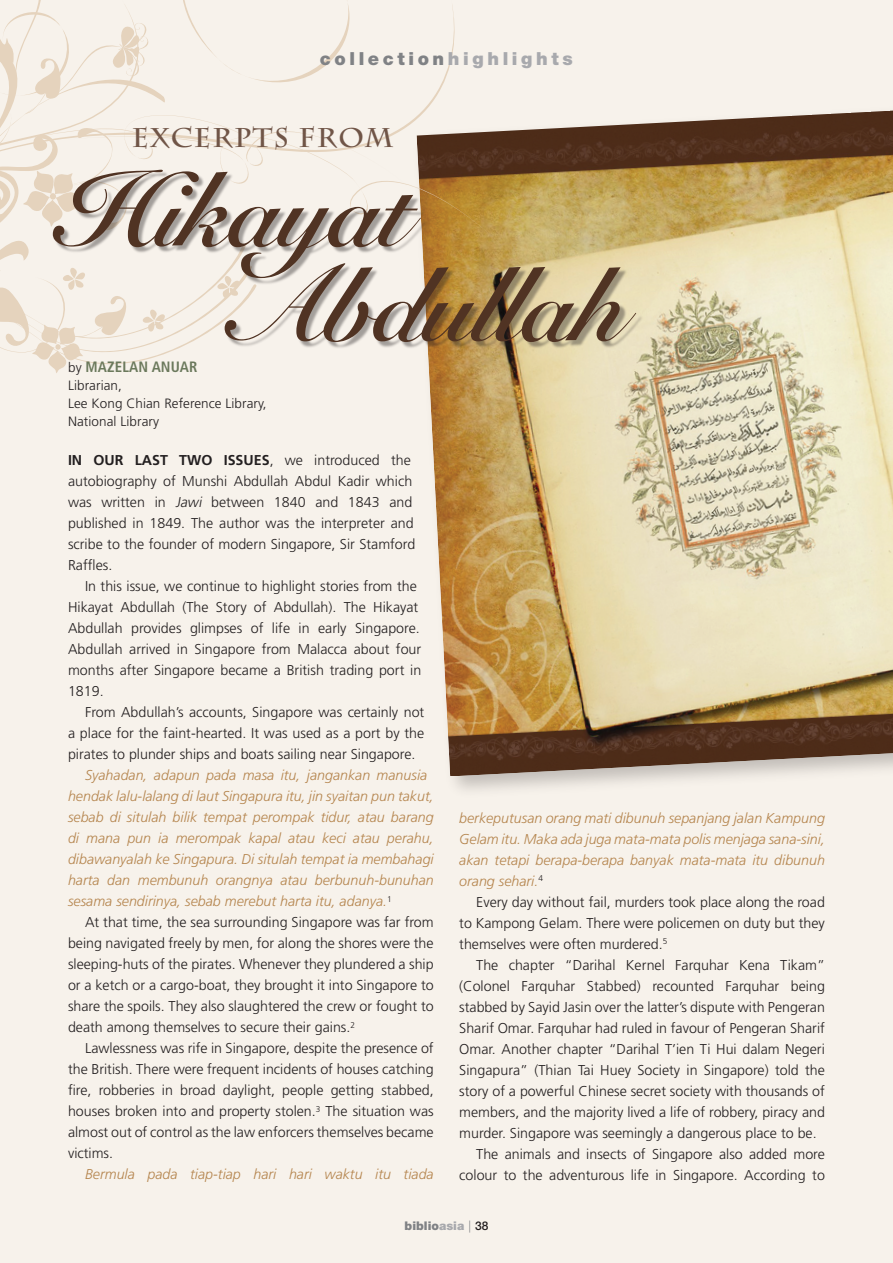
<style>
.page{position:relative;width:893px;height:1263px;background:#f7f2eb}
.page>*{position:absolute;margin:0;border:0;box-sizing:border-box;transform-origin:0 0}
.t1{font:700 105px "Snell Roundhand";letter-spacing:-.025em;color:#503323}
.t2{font:700 27px "Charlemagne Std";letter-spacing:.05em;color:#705547}
.t3{font:900 18px "Helvetica Neue";letter-spacing:.2em;color:#808285}
.t4{font:700 condensed 15px "Frutiger";letter-spacing:.01em;color:#6b795c}
.t5{font:300 14.25px/21px "Frutiger";color:#231f20;text-align:justify}
.t6{font:italic 300 14.25px/21px "Frutiger";color:#b5854e}
.t7{font:300 13.5px/18px "Frutiger";letter-spacing:.005em;color:#231f20}
.t8{font:900 12px "Helvetica Neue";color:#808285}
.s1{color:#a8a9ad}
.s2{font-weight:300;font-stretch:normal;font-size:13.5px;color:#231f20}
.s3{font-weight:700}
.s4{font-style:italic}
.s5{font-weight:300}
.s6{font-weight:500;color:#231f20}
</style>
<div class="page">
<div style="left:411px;top:82px;width:482px;height:719px;background:#231f20;opacity:.25"></div>
<img style="left:417px;top:110px;width:476px;height:666px">
<svg style="left:412px;top:5px;width:124px;height:355px"></svg>
<svg style="left:0;top:0;width:412px;height:402px"></svg>
<svg style="left:66px;top:129px;width:459px;height:136px"></svg>
<div style="left:53px;top:171px;width:375px;height:114px;background:#231f20;opacity:.4"></div>
<div style="left:226px;top:265px;width:417px;height:84px;background:#231f20;opacity:.4"></div>
<p class="t3" style="left:320px;top:48px;width:254px">collection<span class="s1">highlights</span></p>
<h2 class="t2" style="left:132px;top:122px;width:263px">Excerpts from</h2>
<h1 class="t1" style="left:60px;top:147px;width:351px">Hikayat</h1>
<h1 class="t1" style="left:236px;top:242px;width:389px">Abdullah</h1>
<p class="t4" style="left:68px;top:358px;width:131px"><span class="s2">by</span> MAZELAN ANUAR</p>
<p class="t7" style="left:68px;top:376px;width:200px">Librarian,<br>Lee Kong Chian Reference Library,<br>National Library</p>
<p class="t5" style="left:68px;top:450px;width:349px;text-align:left"><span class="s3">IN OUR LAST TWO ISSUES</span>, we introduced the autobiography of Munshi Abdullah Abdul Kadir which was written in <span class="s4">Jawi</span> between 1840 and 1843 and published in 1849. The author was the interpreter and scribe to the founder of modern Singapore, Sir Stamford Raffles.</p>
<p class="t5" style="left:68px;top:576px;width:355px;text-align:left;text-indent:17px">In this issue, we continue to highlight stories from the Hikayat Abdullah (The Story of Abdullah). The Hikayat Abdullah provides glimpses of life in early Singapore.<br>Abdullah arrived in Singapore from Malacca about four months after Singapore became a British trading port in 1819.</p>
<p class="t5" style="left:68px;top:702px;width:358px;text-indent:17px">From Abdullah’s accounts, Singapore was certainly not a place for the faint-hearted. It was used as a port by the pirates to plunder ships and boats sailing near Singapore.</p>
<p class="t6" style="left:68px;top:765px;width:367px;text-indent:17px">Syahadan, adapun pada masa itu, jangankan manusia hendak lalu-lalang di laut Singapura itu, jin syaitan pun takut, sebab di situlah bilik tempat perompak tidur, atau barang di mana pun ia merompak kapal atau keci atau perahu, dibawanyalah ke Singapura. Di situlah tempat ia membahagi harta dan membunuh orangnya atau berbunuh-bunuhan sesama sendirinya, sebab merebut harta itu, adanya.<sup>1</sup></p>
<p class="t5" style="left:68px;top:912px;width:367px;text-indent:17px">At that time, the sea surrounding Singapore was far from being navigated freely by men, for along the shores were the sleeping-huts of the pirates. Whenever they plundered a ship or a ketch or a cargo-boat, they brought it into Singapore to share the spoils. They also slaughtered the crew or fought to death among themselves to secure their gains.<sup>2</sup></p>
<p class="t5" style="left:68px;top:1038px;width:367px;text-indent:17px">Lawlessness was rife in Singapore, despite the presence of the British. There were frequent incidents of houses catching fire, robberies in broad daylight, people getting stabbed, houses broken into and property stolen.<sup>3</sup> The situation was almost out of control as the law enforcers themselves became victims.</p>
<p class="t6" style="left:85px;top:1164px;width:350px">Bermula pada tiap-tiap hari hari waktu itu tiada</p>
<p class="t6" style="left:459px;top:807px;width:367px;text-align:justify">berkeputusan orang mati dibunuh sepanjang jalan Kampung Gelam itu. Maka ada juga mata-mata polis menjaga sana-sini, akan tetapi berapa-berapa banyak mata-mata itu dibunuh orang sehari.<sup>4</sup></p>
<p class="t5" style="left:459px;top:891px;width:367px;text-indent:17px">Every day without fail, murders took place along the road to Kampong Gelam. There were policemen on duty but they themselves were often murdered.<sup>5</sup></p>
<p class="t5" style="left:476px;top:954px;width:350px">The chapter “Darihal Kernel Farquhar Kena Tikam”</p>
<p class="t5" style="left:459px;top:975px;width:367px">(Colonel Farquhar Stabbed) recounted Farquhar being</p>
<p class="t5" style="left:459px;top:996px;width:367px">stabbed by Sayid Jasin over the latter’s dispute with Pengeran</p>
<p class="t5" style="left:459px;top:1017px;width:367px">Sharif Omar. Farquhar had ruled in favour of Pengeran Sharif</p>
<p class="t5" style="left:459px;top:1038px;width:367px">Omar. Another chapter “Darihal T’ien Ti Hui dalam Negeri</p>
<p class="t5" style="left:459px;top:1059px;width:367px">Singapura” (Thian Tai Huey Society in Singapore) told the</p>
<p class="t5" style="left:459px;top:1080px;width:367px">story of a powerful Chinese secret society with thousands of</p>
<p class="t5" style="left:459px;top:1101px;width:367px">members, and the majority lived a life of robbery, piracy and</p>
<p class="t5" style="left:459px;top:1122px;width:359px">murder. Singapore was seemingly a dangerous place to be.</p>
<p class="t5" style="left:476px;top:1143px;width:350px">The animals and insects of Singapore also added more</p>
<p class="t5" style="left:459px;top:1164px;width:367px">colour to the adventurous life in Singapore. According to</p>
<p class="t8" style="left:405px;top:1218px;width:85px">biblio<span class="s1">asia</span> <span class="s5">|</span> <span class="s6">38</span></p>
</div>
